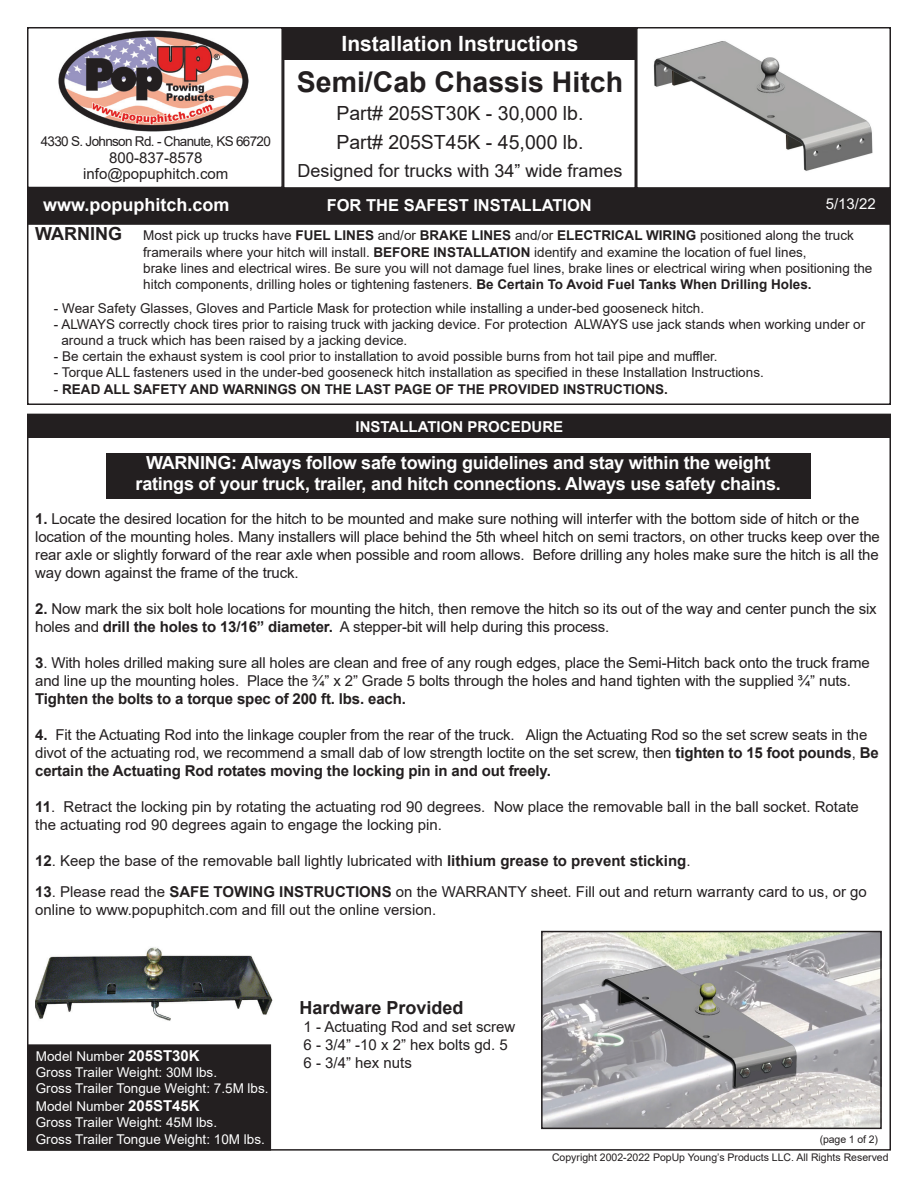
<style>
.page{position:relative;width:918px;height:1188px;background:#fff}
.page>*{position:absolute;margin:0;border:0;box-sizing:border-box;transform-origin:0 0}
.t1{font:700 28.5px "Arial";color:#231f20}
.t2{font:700 21px "Arial";color:#fff}
.t3{font:19.5px/28.5px "Arial";color:#231f20}
.t4{font:700 18px/21px "Arial";letter-spacing:-.015em;color:#fff;text-align:center}
.t5{font:18px "Arial";color:#231f20}
.t6{font:700 18px "Arial";color:#231f20}
.t7{font:700 16.5px "Arial";color:#fff}
.t8{font:15px/18px "Arial";letter-spacing:-.01em;color:#231f20}
.t9{font:700 15px "Arial";letter-spacing:-.01em;color:#231f20}
.t10{font:700 15px "Arial";color:#fff}
.t11{font:15px "Arial";color:#fff}
.t12{font:13.5px/16.2px "Arial";color:#231f20}
.t13{font:13.5px/16.2px "Arial";color:#fff}
.t14{font:700 13.5px "Arial";color:#231f20}
.t15{font:13.5px "Arial";letter-spacing:-.05em;color:#231f20}
.t16{font:10.5px "Arial";color:#231f20}
.s1{font-weight:700;font-size:18px}
.s2{font-weight:700}
.s3{font-weight:400}
.s4{font-weight:700;font-size:15px}
</style>
<div class="page">
<div style="left:27px;top:27px;width:256px;height:161px;border:2px solid #231f20"></div>
<div style="left:636px;top:27px;width:255px;height:162px;border:2px solid #231f20"></div>
<div style="left:283px;top:27px;width:353px;height:32px;background:#231f20"></div>
<img style="left:59px;top:31px;width:190px;height:101px">
<div style="left:28px;top:188px;width:862px;height:36px;background:#231f20"></div>
<div style="left:27px;top:187px;width:864px;height:38px;border:2px solid #231f20"></div>
<div style="left:106px;top:453px;width:705px;height:45px;background:#231f20"></div>
<img style="left:653px;top:41px;width:220px;height:130px">
<div style="left:27px;top:221px;width:864px;height:184px;border:2px solid #231f20"></div>
<div style="left:27px;top:415px;width:864px;height:22px;background:#231f20"></div>
<div style="left:28px;top:1045px;width:242px;height:105px;background:#231f20"></div>
<div style="left:27px;top:1044px;width:244px;height:107px;border:2px solid #231f20"></div>
<img style="left:544px;top:934px;width:335px;height:192px">
<div style="left:541px;top:931px;width:341px;height:198px;border:2px solid #231f20"></div>
<img style="left:36px;top:947px;width:237px;height:74px">
<h2 class="t2" style="left:342px;top:28px;width:238px">Installation Instructions</h2>
<h1 class="t1" style="left:297px;top:61px;width:328px">Semi/Cab Chassis Hitch</h1>
<h3 class="t3" style="left:336px;top:99px;width:249px">Part# 205ST30K - 30,000 lb.<br>Part# 205ST45K - 45,000 lb.</h3>
<p class="t5" style="left:297px;top:158px;width:327px">Designed for trucks with 34” wide frames</p>
<p class="t7" style="left:327px;top:193px;width:267px">FOR THE SAFEST INSTALLATION</p>
<p class="t12" style="left:143px;top:227px;width:731px;text-indent:-108px"><span class="s1">WARNING</span> Most pick up trucks have <span class="s2">FUEL LINES</span> and/or <span class="s2">BRAKE LINES</span> and/or <span class="s2">ELECTRICAL WIRING</span> positioned along the truck framerails where your hitch will install. <span class="s2">BEFORE INSTALLATION</span> identify and examine the location of fuel lines,<br>brake lines and electrical wires. Be sure you will not damage fuel lines, brake lines or electrical wiring when positioning the hitch components, drilling holes or tightening fasteners. <span class="s2">Be Certain To Avoid Fuel Tanks When Drilling Holes.</span></p>
<p class="t12" style="left:54px;top:300px;width:652px">- Wear Safety Glasses, Gloves and Particle Mask for protection while installing a under-bed gooseneck hitch.</p>
<p class="t12" style="left:61px;top:316px;width:805px;text-indent:-8px">- ALWAYS correctly chock tires prior to raising truck with jacking device. For protection ALWAYS use jack stands when working under or around a truck which has been raised by a jacking device.</p>
<p class="t12" style="left:54px;top:348px;width:665px">- Be certain the exhaust system is cool prior to installation to avoid possible burns from hot tail pipe and muffler.</p>
<p class="t12" style="left:54px;top:365px;width:711px">- Torque ALL fasteners used in the under-bed gooseneck hitch installation as specified in these Installation Instructions.</p>
<p class="t14" style="left:54px;top:379px;width:616px"><span class="s3">-</span> READ ALL SAFETY AND WARNINGS ON THE LAST PAGE OF THE PROVIDED INSTRUCTIONS.</p>
<p class="t10" style="left:356px;top:416px;width:209px">INSTALLATION PROCEDURE</p>
<p class="t15" style="left:41px;top:132px;width:232px">4330 S. Johnson Rd. - Chanute, KS 66720</p>
<p class="t8" style="left:83px;top:149px;width:147px;line-height:16.5px;text-align:center">800-837-8578 info@popuphitch.com</p>
<p class="t4" style="left:43px;top:194px;width:188px">www.popuphitch.com</p>
<p class="t11" style="left:826px;top:193px;width:52px">5/13/22</p>
<p class="t4" style="left:136px;top:453px;width:647px">WARNING: Always follow safe towing guidelines and stay within the weight ratings of your truck, trailer, and hitch connections. Always use safety chains.</p>
<p class="t8" style="left:35px;top:510px;width:846px"><span class="s2">1.</span> Locate the desired location for the hitch to be mounted and make sure nothing will interfer with the bottom side of hitch or the location of the mounting holes. Many installers will place behind the 5th wheel hitch on semi tractors, on other trucks keep over the rear axle or slightly forward of the rear axle when possible and room allows. Before drilling any holes make sure the hitch is all the way down against the frame of the truck.</p>
<p class="t8" style="left:35px;top:600px;width:843px"><span class="s2">2.</span> Now mark the six bolt hole locations for mounting the hitch, then remove the hitch so its out of the way and center punch the six holes and <span class="s2">drill the holes to 13/16” diameter.</span> A stepper-bit will help during this process.</p>
<p class="t8" style="left:35px;top:654px;width:836px"><span class="s2">3</span>. With holes drilled making sure all holes are clean and free of any rough edges, place the Semi-Hitch back onto the truck frame and line up the mounting holes. Place the ¾” x 2” Grade 5 bolts through the holes and hand tighten with the supplied ¾” nuts.</p>
<p class="t9" style="left:35px;top:688px;width:372px">Tighten the bolts to a torque spec of 200 ft. lbs. each.</p>
<p class="t8" style="left:35px;top:726px;width:845px"><span class="s2">4.</span> Fit the Actuating Rod into the linkage coupler from the rear of the truck. Align the Actuating Rod so the set screw seats in the divot of the actuating rod, we recommend a small dab of low strength loctite on the set screw, then <span class="s2">tighten to 15 foot pounds</span>, <span class="s2">Be certain the Actuating Rod rotates moving the locking pin in and out freely.</span></p>
<p class="t8" style="left:35px;top:798px;width:825px"><span class="s2">11</span>. Retract the locking pin by rotating the actuating rod 90 degrees. Now place the removable ball in the ball socket. Rotate the actuating rod 90 degrees again to engage the locking pin.</p>
<p class="t8" style="left:35px;top:852px;width:657px"><span class="s2">12</span>. Keep the base of the removable ball lightly lubricated with <span class="s2">lithium grease to prevent sticking</span>.</p>
<p class="t8" style="left:35px;top:883px;width:833px"><span class="s2">13</span>. Please read the <span class="s2">SAFE TOWING INSTRUCTIONS</span> on the WARRANTY sheet. Fill out and return warranty card to us, or go online to www.popuphitch.com and fill out the online version.</p>
<p class="t13" style="left:36px;top:1048px;width:234px">Model Number <span class="s4">205ST30K<br></span>Gross Trailer Weight: 30M lbs.<br>Gross Trailer Tongue Weight: 7.5M lbs.</p>
<p class="t13" style="left:36px;top:1098px;width:231px">Model Number <span class="s4">205ST45K<br></span>Gross Trailer Weight: 45M lbs.<br>Gross Trailer Tongue Weight: 10M lbs.</p>
<p class="t6" style="left:299px;top:995px;width:166px">Hardware Provided</p>
<p class="t8" style="left:304px;top:1017px;width:213px">1 - Actuating Rod and set screw<br>6 - 3/4” -10 x 2” hex bolts gd. 5<br>6 - 3/4” hex nuts</p>
<p class="t16" style="left:820px;top:1132px;width:60px">(page 1 of 2)</p>
<p class="t16" style="left:552px;top:1150px;width:338px">Copyright 2002-2022 PopUp Young’s Products LLC. All Rights Reserved</p>
</div>
